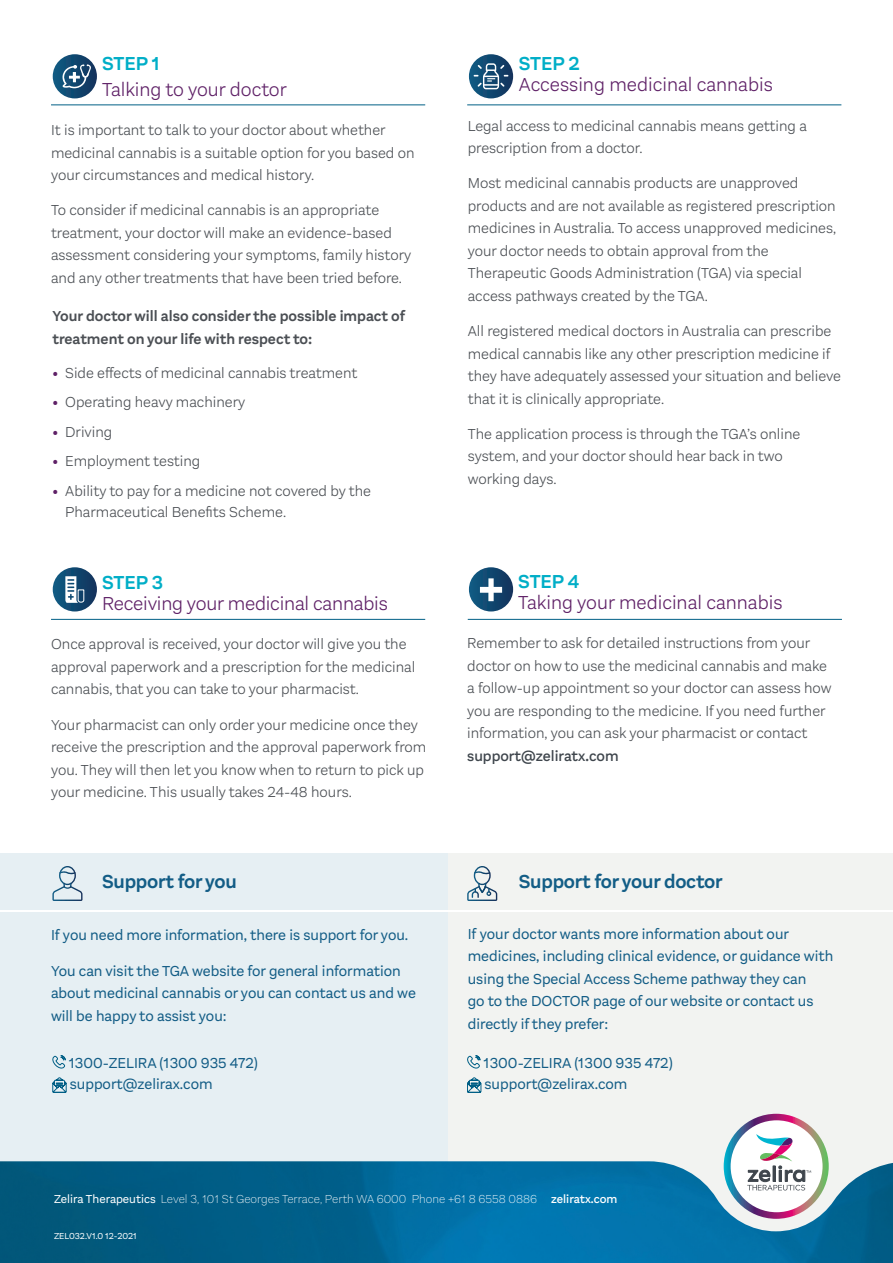
<style>
.page{position:relative;width:893px;height:1263px;background:#fff}
.page>*{position:absolute;margin:0;border:0;box-sizing:border-box;transform-origin:0 0}
.Number_Heading{font:300 19.5px "Aestetico";color:#5f2167}
.Number_Heading-2{font:600 19.5px "Aestetico";letter-spacing:-.01em;color:#135d86}
.Number_Heading-3{font:600 19.5px "Aestetico";color:#00aec7}
.Body{font:300 15px/22.5px "Aestetico";color:#4b4f54}
.Body-2{font:15px/22.5px "Aestetico";color:#135d86}
.Body-3{font:600 15px/22.5px "Aestetico";color:#4b4f54}
.t1{font:200 12px "Aestetico";color:#fff}
.t2{font:9px "Aestetico";color:#fff}
.s1{font-weight:700;color:#5f2167}
.s2{font-weight:500;color:#3f464d}
.s3{font-weight:400}
.s4{font-weight:500}
</style>
<div class="page">
<div style="left:0;top:853px;width:893px;height:57px;background:#f2f3f1"></div>
<div style="left:444px;top:912px;width:449px;height:328px;background:#f2f3f1"></div>
<div style="left:0;top:853px;width:447px;height:57px;background:#e6eff3"></div>
<div style="left:0;top:912px;width:447px;height:328px;background:#e6eff3"></div>
<svg style="left:467px;top:866px;width:30px;height:35px"></svg>
<svg style="left:52px;top:866px;width:30px;height:35px"></svg>
<hr style="left:51px;top:104px;width:374px;height:1px;background:#005f86">
<svg style="left:52px;top:53px;width:46px;height:46px"></svg>
<div style="left:51px;top:53px;width:48px;height:47px;border:2px solid #fff;border-radius:50%"></div>
<svg style="left:62px;top:64px;width:29px;height:24px"></svg>
<svg style="left:52px;top:566px;width:46px;height:46px"></svg>
<div style="left:51px;top:566px;width:48px;height:47px;border:2px solid #fff;border-radius:50%"></div>
<svg style="left:468px;top:566px;width:46px;height:46px"></svg>
<div style="left:467px;top:566px;width:48px;height:47px;border:2px solid #fff;border-radius:50%"></div>
<hr style="left:51px;top:619px;width:374px;height:1px;background:#005f86">
<hr style="left:468px;top:619px;width:374px;height:1px;background:#005f86">
<hr style="left:467px;top:104px;width:374px;height:1px;background:#005f86">
<svg style="left:468px;top:53px;width:46px;height:46px"></svg>
<div style="left:467px;top:53px;width:48px;height:47px;border:2px solid #fff;border-radius:50%"></div>
<svg style="left:474px;top:63px;width:34px;height:26px"></svg>
<svg style="left:65px;top:576px;width:20px;height:27px"></svg>
<svg style="left:480px;top:578px;width:22px;height:23px"></svg>
<svg style="left:467px;top:1055px;width:14px;height:14px"></svg>
<svg style="left:467px;top:1077px;width:15px;height:16px"></svg>
<svg style="left:52px;top:1055px;width:14px;height:14px"></svg>
<svg style="left:52px;top:1077px;width:15px;height:16px"></svg>
<img style="left:0;top:1161px;width:893px;height:102px">
<svg style="left:724px;top:1114px;width:105px;height:105px"></svg>
<p class="Number_Heading-3" style="left:102px;top:52px;width:59px">STEP 1</p>
<p class="Number_Heading" style="left:102px;top:78px;width:186px">Talking to your doctor</p>
<p class="Body" style="left:51px;top:119px;width:365px">It is important to talk to your doctor about whether medicinal cannabis is a suitable option for you based on your circumstances and medical history.</p>
<p class="Body" style="left:51px;top:199px;width:362px">To consider if medicinal cannabis is an appropriate treatment, your doctor will make an evidence-based assessment considering your symptoms, family history and any other treatments that have been tried before.</p>
<p class="Body-3" style="left:52px;top:305px;width:354px">Your doctor will also consider the possible impact of treatment on your life with respect to:</p>
<p class="Body" style="left:52px;top:361px;width:307px"><span class="s1">•</span> Side effects of medicinal cannabis treatment</p>
<p class="Body" style="left:52px;top:391px;width:194px"><span class="s1">•</span> Operating heavy machinery</p>
<p class="Body" style="left:52px;top:420px;width:61px"><span class="s1">•</span> Driving</p>
<p class="Body" style="left:52px;top:450px;width:149px"><span class="s1">•</span> Employment testing</p>
<p class="Body" style="left:65px;top:480px;width:307px;line-height:21px;text-indent:-13px"><span class="s1">•</span> Ability to pay for a medicine not covered by the<br>Pharmaceutical Benefits Scheme.</p>
<p class="Number_Heading-3" style="left:102px;top:571px;width:62px">STEP 3</p>
<p class="Number_Heading" style="left:102px;top:592px;width:287px">Receiving your medicinal cannabis</p>
<p class="Body" style="left:51px;top:633px;width:366px">Once approval is received, your doctor will give you the approval paperwork and a prescription for the medicinal cannabis, that you can take to your pharmacist.</p>
<p class="Body" style="left:51px;top:713px;width:377px">Your pharmacist can only order your medicine once they receive the prescription and the approval paperwork from you. They will then let you know when to return to pick up your medicine. This usually takes 24-48 hours.</p>
<p class="Number_Heading-2" style="left:102px;top:870px;width:136px">Support for you</p>
<p class="Body-2" style="left:51px;top:924px;width:359px">If you need more information, there is support for you.</p>
<p class="Body-2" style="left:51px;top:959px;width:366px">You can visit the TGA website for general information about medicinal cannabis or you can contact us and we will be happy to assist you:</p>
<p class="Body-2" style="left:69px;top:1053px;width:191px;line-height:21px">1300-ZELIRA (1300 935 472) support@zelirax.com</p>
<p class="Number_Heading-3" style="left:519px;top:52px;width:62px">STEP 2</p>
<p class="Number_Heading" style="left:519px;top:74px;width:256px">Accessing medicinal cannabis</p>
<p class="Body" style="left:468px;top:114px;width:341px">Legal access to medicinal cannabis means getting a prescription from a doctor.</p>
<p class="Body" style="left:468px;top:172px;width:370px">Most medicinal cannabis products are unapproved products and are not available as registered prescription medicines in Australia. To access unapproved medicines, your doctor needs to obtain approval from the Therapeutic Goods Administration (TGA) via special access pathways created by the TGA.</p>
<p class="Body" style="left:468px;top:320px;width:375px">All registered medical doctors in Australia can prescribe medical cannabis like any other prescription medicine if they have adequately assessed your situation and believe that it is clinically appropriate.</p>
<p class="Body" style="left:468px;top:423px;width:334px">The application process is through the TGA’s online system, and your doctor should hear back in two working days.</p>
<p class="Number_Heading-3" style="left:518px;top:570px;width:63px">STEP 4</p>
<p class="Number_Heading" style="left:518px;top:591px;width:266px">Taking your medicinal cannabis</p>
<p class="Body" style="left:467px;top:632px;width:366px">Remember to ask for detailed instructions from your doctor on how to use the medicinal cannabis and make a follow-up appointment so your doctor can assess how you are responding to the medicine. If you need further information, you can ask your pharmacist or contact <span class="s2">support@zeliratx.com</span></p>
<p class="Number_Heading-2" style="left:519px;top:870px;width:205px">Support for your doctor</p>
<p class="Body-2" style="left:468px;top:923px;width:367px">If your doctor wants more information about our medicines, including clinical evidence, or guidance with using the Special Access Scheme pathway they can<br>go to the DOCTOR page of our website or contact us directly if they prefer:</p>
<p class="Body-2" style="left:484px;top:1053px;width:191px;line-height:21px">1300-ZELIRA (1300 935 472) support@zelirax.com</p>
<p class="t1" style="left:54px;top:1193px;width:565px"><span class="s3">Zelira Therapeutics</span> Level 3, 101 St Georges Terrace, Perth WA 6000 Phone +61 8 6558 0886 <span class="s4">zeliratx.com</span></p>
<p class="t2" style="left:54px;top:1231px;width:84px">ZEL032.V1.0 12-2021</p>
</div>
